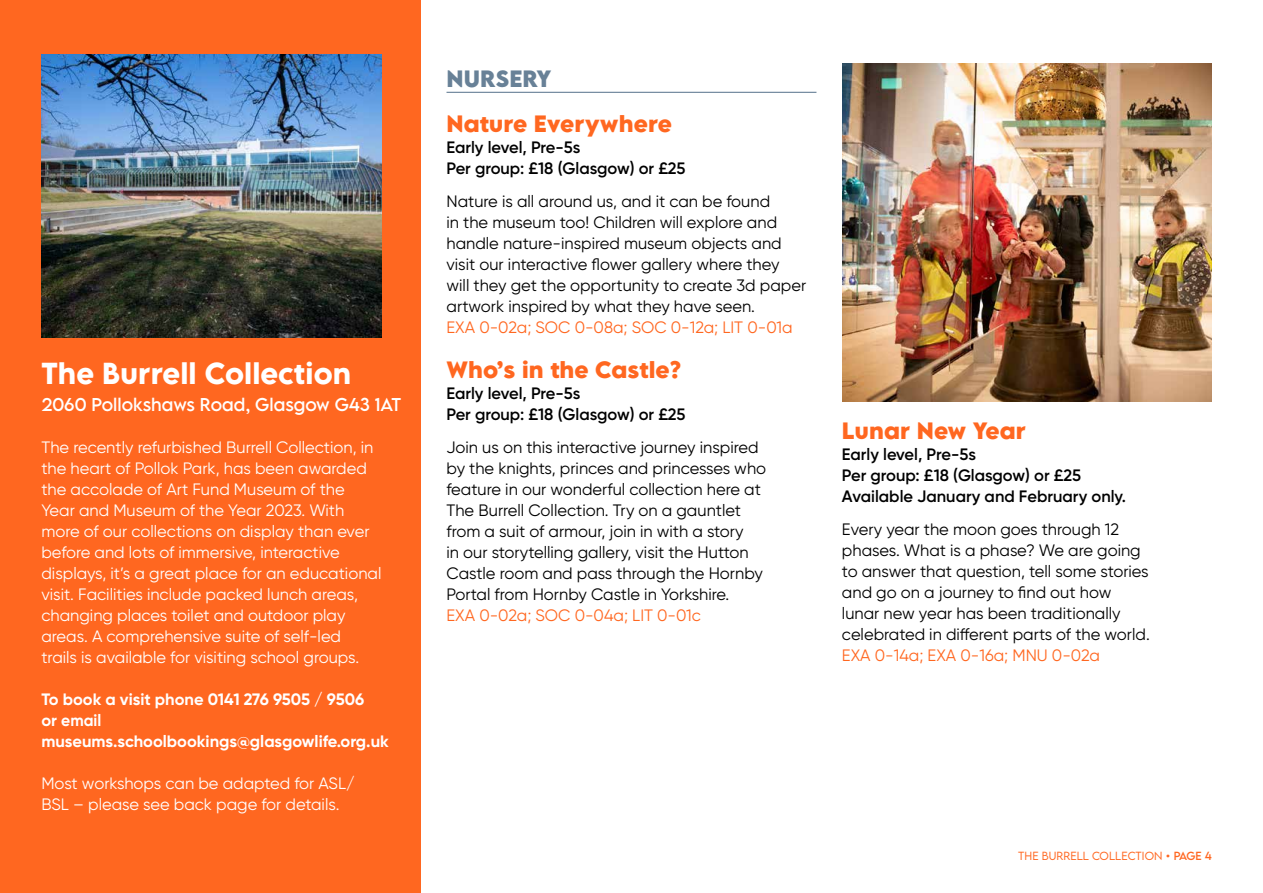
<style>
.page{position:relative;width:1263px;height:893px;background:#fff}
.page>*{position:absolute;margin:0;border:0;box-sizing:border-box;transform-origin:0 0}
.BODY_TEXT{font:600 27px "LEMONMILK Pro";color:#fff}
.EVENT_TITLE{font:700 21px "LEMONMILK Pro";color:#ff6720}
.age_group{font:700 21px "LEMONMILK Pro";letter-spacing:.005em;color:#688197}
.BODY_TEXT-2{font:16.5px/21px "Gilroy";color:#000}
.BODY_TEXT-3{font:16.5px/21px "Gilroy";color:#fff}
.BODY_TEXT-4{font:600 16.5px "Gilroy";color:#000}
.BODY_TEXT-5{font:16.5px "Gilroy";color:#ff6720}
.BODY_TEXT-6{font:700 16.5px "Gilroy";color:#fff}
.BODY_TEXT-7{font:16.5px "LEMONMILK Pro";color:#fff}
.BODY_TEXT-8{font:300 10.5px "LEMONMILK Pro";letter-spacing:.005em;color:#ff6720}
.s1{font-weight:400}
</style>
<div class="page">
<hr style="left:446px;top:92px;width:370px;height:1px;background:#688197">
<img style="left:842px;top:64px;width:370px;height:338px">
<div style="left:1px;top:1px;width:419px;height:891px;background:#ff6720"></div>
<div style="left:0;top:0;width:421px;height:893px;border:2px solid #ff6720"></div>
<img style="left:41px;top:54px;width:340px;height:283px">
<p class="BODY_TEXT" style="left:41px;top:355px;width:311px">The Burrell Collection</p>
<p class="BODY_TEXT-7" style="left:41px;top:393px;width:361px">2060 Pollokshaws Road, Glasgow G43 1AT</p>
<p class="BODY_TEXT-3" style="left:41px;top:436px;width:341px">The recently refurbished Burrell Collection, in the heart of Pollok Park, has been awarded the accolade of Art Fund Museum of the Year and Museum of the Year 2023. With more of our collections on display than ever before and lots of immersive, interactive displays, it’s a great place for an educational visit. Facilities include packed lunch areas, changing places toilet and outdoor play areas. A comprehensive suite of self-led<br>trails is available for visiting school groups.</p>
<p class="BODY_TEXT-6" style="left:41px;top:688px;width:324px">To book a visit phone 0141 276 9505 / 9506</p>
<p class="BODY_TEXT-6" style="left:41px;top:709px;width:61px">or email</p>
<p class="BODY_TEXT-6" style="left:41px;top:730px;width:349px">museums.schoolbookings@glasgowlife.org.uk</p>
<p class="BODY_TEXT-3" style="left:41px;top:772px;width:315px">Most workshops can be adapted for ASL/<br>BSL – please see back page for details.</p>
<p class="age_group" style="left:447px;top:64px;width:106px">NURSERY</p>
<p class="EVENT_TITLE" style="left:446px;top:109px;width:227px">Nature Everywhere</p>
<p class="BODY_TEXT-4" style="left:446px;top:136px;width:136px">Early level, Pre-5s</p>
<p class="BODY_TEXT-4" style="left:446px;top:157px;width:240px">Per group: £18 (Glasgow) or £25</p>
<p class="BODY_TEXT-2" style="left:446px;top:190px;width:361px">Nature is all around us, and it can be found<br>in the museum too! Children will explore and handle nature-inspired museum objects and visit our interactive flower gallery where they will they get the opportunity to create 3d paper artwork inspired by what they have seen.</p>
<p class="BODY_TEXT-5" style="left:446px;top:317px;width:347px">EXA 0-02a; SOC 0-08a; SOC 0-12a; LIT 0-01a</p>
<p class="EVENT_TITLE" style="left:446px;top:355px;width:236px">Who’s in the Castle?</p>
<p class="BODY_TEXT-4" style="left:446px;top:382px;width:136px">Early level, Pre-5s</p>
<p class="BODY_TEXT-4" style="left:446px;top:403px;width:240px">Per group: £18 (Glasgow) or £25</p>
<p class="BODY_TEXT-2" style="left:446px;top:436px;width:321px">Join us on this interactive journey inspired by the knights, princes and princesses who feature in our wonderful collection here at The Burrell Collection. Try on a gauntlet from a suit of armour, join in with a story<br>in our storytelling gallery, visit the Hutton Castle room and pass through the Hornby Portal from Hornby Castle in Yorkshire.</p>
<p class="BODY_TEXT-5" style="left:446px;top:605px;width:256px">EXA 0-02a; SOC 0-04a; LIT 0-01c</p>
<p class="EVENT_TITLE" style="left:842px;top:416px;width:186px">Lunar New Year</p>
<p class="BODY_TEXT-4" style="left:842px;top:444px;width:136px">Early level, Pre-5s</p>
<p class="BODY_TEXT-4" style="left:842px;top:465px;width:240px">Per group: £18 (Glasgow) or £25</p>
<p class="BODY_TEXT-4" style="left:842px;top:486px;width:285px">Available January and February only.</p>
<p class="BODY_TEXT-2" style="left:842px;top:519px;width:309px">Every year the moon goes through 12 phases. What is a phase? We are going to answer that question, tell some stories and go on a journey to find out how lunar new year has been traditionally celebrated in different parts of the world.</p>
<p class="BODY_TEXT-5" style="left:842px;top:645px;width:259px">EXA 0-14a; EXA 0-16a; MNU 0-02a</p>
<p class="BODY_TEXT-8" style="left:1018px;top:849px;width:195px">THE BURRELL COLLECTION <span class="s1">• PAGE 4</span></p>
</div>
